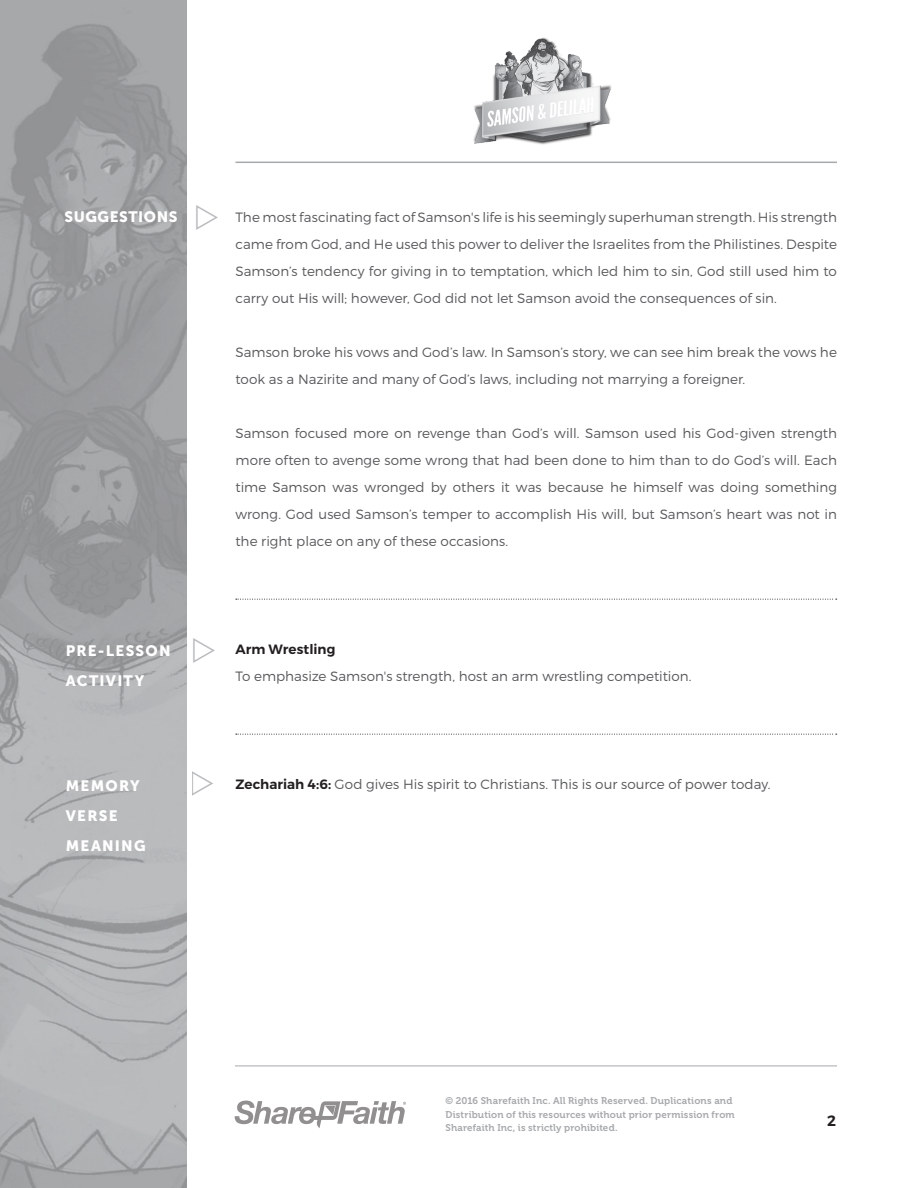
<style>
.page{position:relative;width:918px;height:1188px;background:#fff}
.page>*{position:absolute;margin:0;border:0;box-sizing:border-box;transform-origin:0 0}
.Heading{font:15px "Museo Sans 900";letter-spacing:.08em;color:#fff}
.Heading-2{font:15px "Museo Sans 900";letter-spacing:.035em;color:#fff}
.t1{font:600 15px "Montserrat";color:#231f20}
.body_paragraph{font:300 13.5px/27px "Montserrat";color:#58595b;text-align:justify}
.Mem_Verse_Paragraph{font:300 13.5px "Montserrat";color:#58595b}
.body_paragraph-2{font:600 13.5px "Montserrat";letter-spacing:.005em;color:#231f20}
.t2{font:9.75px/13.5px "Museo 700";letter-spacing:.015em;color:#a7a9ac}
.s1{font-weight:600;color:#231f20}
</style>
<div class="page">
<img style="left:0;top:0;width:187px;height:1188px">
<hr style="left:235px;top:1066px;width:602px;height:1px;background:#a7a9ac">
<svg style="left:235px;top:1101px;width:171px;height:27px"></svg>
<img style="left:473px;top:37px;width:139px;height:108px">
<hr style="left:235px;top:162px;width:602px;height:1px;background:#a7a9ac">
<svg style="left:236px;top:599px;width:601px;height:1px"></svg>
<svg style="left:236px;top:734px;width:601px;height:1px"></svg>
<p class="Heading-2" style="left:64px;top:208px;width:114px">SUGGESTIONS</p>
<p class="Heading" style="left:66px;top:642px;width:106px">PRE-LESSON</p>
<p class="Heading" style="left:66px;top:672px;width:80px">ACTIVITY</p>
<p class="Heading" style="left:66px;top:778px;width:75px">MEMORY</p>
<p class="Heading" style="left:66px;top:808px;width:53px">VERSE</p>
<p class="Heading" style="left:66px;top:838px;width:81px">MEANING</p>
<p class="body_paragraph" style="left:235px;top:203px;width:603px">The most fascinating fact of Samson's life is his seemingly superhuman strength. His strength came from God, and He used this power to deliver the Israelites from the Philistines. Despite Samson’s tendency for giving in to temptation, which led him to sin, God still used him to carry out His will; however, God did not let Samson avoid the consequences of sin.</p>
<p class="body_paragraph" style="left:235px;top:338px;width:603px">Samson broke his vows and God’s law. In Samson’s story, we can see him break the vows he took as a Nazirite and many of God’s laws, including not marrying a foreigner.</p>
<p class="body_paragraph" style="left:235px;top:419px;width:603px">Samson focused more on revenge than God’s will. Samson used his God-given strength more often to avenge some wrong that had been done to him than to do God’s will. Each time Samson was wronged by others it was because he himself was doing something wrong. God used Samson’s temper to accomplish His will, but Samson’s heart was not in the right place on any of these occasions.</p>
<p class="body_paragraph-2" style="left:235px;top:640px;width:101px">Arm Wrestling</p>
<p class="body_paragraph" style="left:235px;top:662px;width:458px">To emphasize Samson's strength, host an arm wrestling competition.</p>
<p class="Mem_Verse_Paragraph" style="left:235px;top:775px;width:536px"><span class="s1">Zechariah 4:6:</span> God gives His spirit to Christians. This is our source of power today.</p>
<p class="t2" style="left:446px;top:1094px;width:291px">© 2016 Sharefaith Inc. All Rights Reserved. Duplications and<br>Distribution of this resources without prior permission from<br>Sharefaith Inc, is strictly prohibited.</p>
<p class="t1" style="left:827px;top:1112px;width:10px">2</p>
</div>
